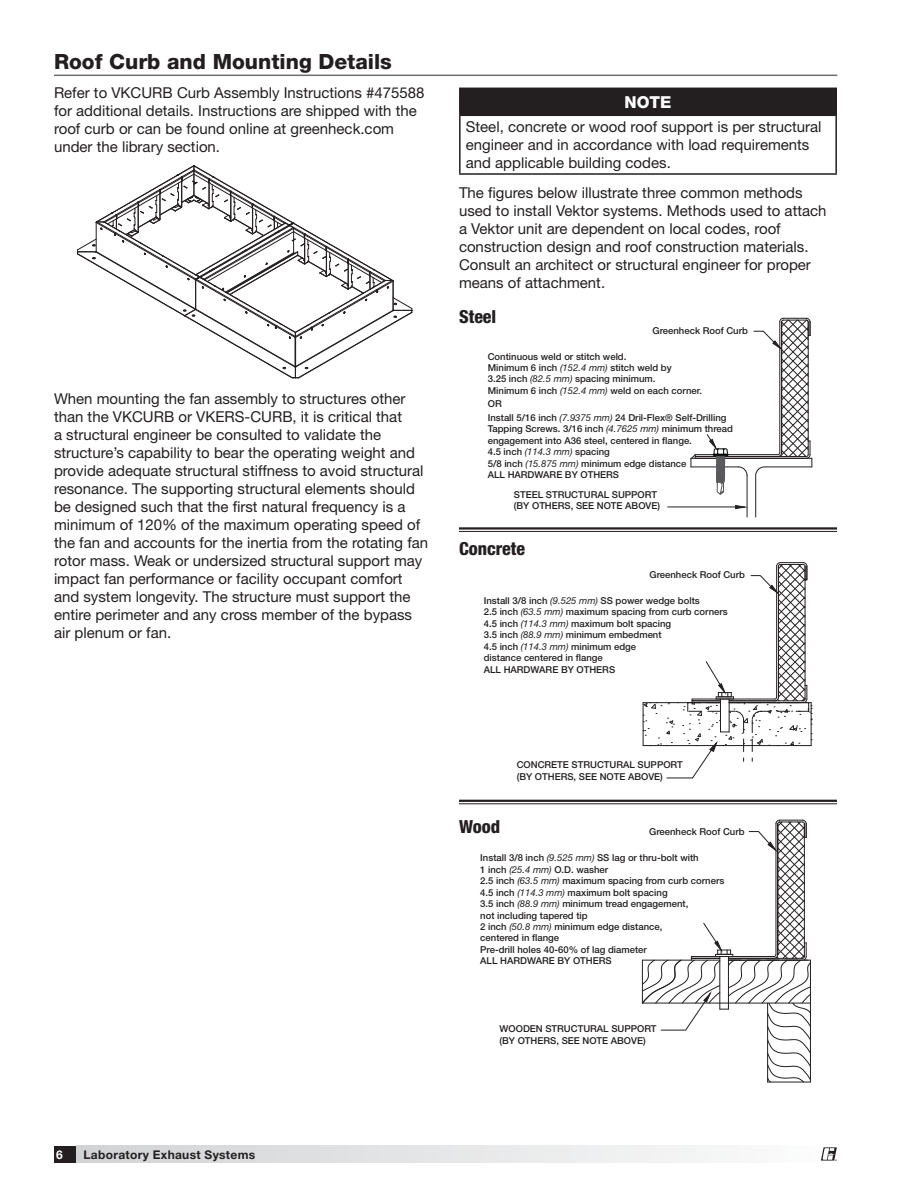
<style>
.page{position:relative;width:918px;height:1188px;background:#fff}
.page>*{position:absolute;margin:0;border:0;box-sizing:border-box;transform-origin:0 0}
.t1{font:800 21px "Helvetica Neue LT Std";color:#231f20}
.t2{font:800 condensed 18px "Helvetica Neue LT Std";color:#231f20}
.t3{font:800 16.5px "Helvetica Neue LT Std";color:#fff}
.t4{font:15px/18px "Helvetica Neue LT Std";color:#231f20}
.t5{font:700 12px "Helvetica Neue LT Std";letter-spacing:.025em;color:#231f20}
.t6{font:700 12px "Helvetica Neue LT Std";color:#fff}
.t7{font:500 9.6px/11.4px "Helvetica Neue LT Std";color:#221e1f}
.t8{font:700 2.1px "Helvetica Neue LT Std";color:#231f20}
.s1{font-weight:400;font-style:italic}
</style>
<div class="page">
<div style="left:54px;top:1146px;width:32px;height:17px;background:#231f20"></div>
<div style="left:77px;top:1146px;width:760px;height:17px;background:linear-gradient(to right,#d1d3d4,#fcfcfc)"></div>
<svg style="left:821px;top:1147px;width:16px;height:14px"></svg>
<svg style="left:77px;top:166px;width:336px;height:213px"></svg>
<div style="left:460px;top:88px;width:376px;height:27px;background:#231f20"></div>
<hr style="left:459px;top:88px;width:378px;height:1px;background:#231f20">
<hr style="left:459px;top:89px;width:2px;height:26px;background:#231f20">
<hr style="left:835px;top:89px;width:2px;height:26px;background:#231f20">
<hr style="left:459px;top:115px;width:378px;height:1px;background:#231f20">
<hr style="left:459px;top:116px;width:2px;height:57px;background:#231f20">
<hr style="left:835px;top:116px;width:2px;height:57px;background:#231f20">
<hr style="left:459px;top:173px;width:378px;height:2px;background:#231f20">
<svg style="left:642px;top:820px;width:169px;height:263px"></svg>
<hr style="left:695px;top:454px;width:83px;height:1px;background:#231f20">
<hr style="left:695px;top:456px;width:83px;height:1px;background:#231f20">
<hr style="left:691px;top:458px;width:121px;height:1px;background:#231f20">
<hr style="left:691px;top:467px;width:47px;height:1px;background:#231f20">
<svg style="left:691px;top:454px;width:5px;height:13px"></svg>
<hr style="left:668px;top:507px;width:68px;height:1px;background:#231f20">
<svg style="left:707px;top:434px;width:21px;height:61px"></svg>
<svg style="left:735px;top:318px;width:78px;height:199px"></svg>
<svg style="left:643px;top:562px;width:169px;height:217px"></svg>
<hr style="left:459px;top:527px;width:378px;height:3px;background:#231f20">
<hr style="left:459px;top:531px;width:378px;height:1px;background:#231f20">
<hr style="left:459px;top:800px;width:378px;height:2px;background:#231f20">
<hr style="left:459px;top:803px;width:378px;height:1px;background:#231f20">
<hr style="left:54px;top:75px;width:783px;height:1px;background:#6d6e70">
<h1 class="t1" style="left:54px;top:54px;width:339px">Roof Curb and Mounting Details</h1>
<p class="t4" style="left:54px;top:85px;width:372px">Refer to VKCURB Curb Assembly Instructions #475588 for additional details. Instructions are shipped with the roof curb or can be found online at greenheck.com under the library section.</p>
<p class="t4" style="left:54px;top:391px;width:376px">When mounting the fan assembly to structures other than the VKCURB or VKERS-CURB, it is critical that<br>a structural engineer be consulted to validate the structure’s capability to bear the operating weight and provide adequate structural stiffness to avoid structural resonance. The supporting structural elements should be designed such that the first natural frequency is a minimum of 120% of the maximum operating speed of the fan and accounts for the inertia from the rotating fan rotor mass. Weak or undersized structural support may impact fan performance or facility occupant comfort and system longevity. The structure must support the entire perimeter and any cross member of the bypass air plenum or fan.</p>
<p class="t3" style="left:624px;top:96px;width:49px">NOTE</p>
<p class="t4" style="left:466px;top:119px;width:357px">Steel, concrete or wood roof support is per structural engineer and in accordance with load requirements and applicable building codes.</p>
<p class="t4" style="left:459px;top:185px;width:369px">The figures below illustrate three common methods used to install Vektor systems. Methods used to attach a Vektor unit are dependent on local codes, roof construction design and roof construction materials.<br>Consult an architect or structural engineer for proper means of attachment.</p>
<p class="t2" style="left:459px;top:307px;width:39px">Steel</p>
<p class="t7" style="left:652px;top:326px;width:97px">Greenheck Roof Curb</p>
<p class="t7" style="left:488px;top:351px;width:216px">Continuous weld or stitch weld.<br>Minimum 6 inch <span class="s1">(152.4 mm)</span> stitch weld by<br>3.25 inch <span class="s1">(82.5 mm)</span> spacing minimum.<br>Minimum 6 inch <span class="s1">(152.4 mm)</span> weld on each corner.</p>
<p class="t7" style="left:488px;top:398px;width:240px;line-height:13.5px">OR<br>Install 5/16 inch <span class="s1">(7.9375 mm)</span> 24 Dril-Flex® Self-Drilling</p>
<p class="t7" style="left:488px;top:424px;width:247px">Tapping Screws. 3/16 inch <span class="s1">(4.7625 mm)</span> minimum thread engagement into A36 steel, centered in flange.<br>4.5 inch <span class="s1">(114.3 mm)</span> spacing<br>5/8 inch <span class="s1">(15.875 mm)</span> minimum edge distance<br>ALL HARDWARE BY OTHERS</p>
<p class="t7" style="left:514px;top:490px;width:148px">STEEL STRUCTURAL SUPPORT (BY OTHERS, SEE NOTE ABOVE)</p>
<p class="t2" style="left:459px;top:538px;width:68px">Concrete</p>
<p class="t7" style="left:649px;top:570px;width:97px">Greenheck Roof Curb</p>
<p class="t7" style="left:484px;top:596px;width:246px">Install 3/8 inch <span class="s1">(9.525 mm)</span> SS power wedge bolts<br>2.5 inch <span class="s1">(63.5 mm)</span> maximum spacing from curb corners 4.5 inch <span class="s1">(114.3 mm)</span> maximum bolt spacing<br>3.5 inch <span class="s1">(88.9 mm)</span> minimum embedment<br>4.5 inch <span class="s1">(114.3 mm)</span> minimum edge<br>distance centered in flange<br>ALL HARDWARE BY OTHERS</p>
<p class="t7" style="left:517px;top:760px;width:168px">CONCRETE STRUCTURAL SUPPORT (BY OTHERS, SEE NOTE ABOVE)</p>
<p class="t2" style="left:459px;top:816px;width:43px">Wood</p>
<p class="t7" style="left:649px;top:827px;width:97px">Greenheck Roof Curb</p>
<p class="t7" style="left:480px;top:853px;width:246px">Install 3/8 inch <span class="s1">(9.525 mm)</span> SS lag or thru-bolt with<br>1 inch <span class="s1">(25.4 mm)</span> O.D. washer<br>2.5 inch <span class="s1">(63.5 mm)</span> maximum spacing from curb corners 4.5 inch <span class="s1">(114.3 mm)</span> maximum bolt spacing<br>3.5 inch <span class="s1">(88.9 mm)</span> minimum tread engagement,<br>not including tapered tip<br>2 inch <span class="s1">(50.8 mm)</span> minimum edge distance,<br>centered in flange<br>Pre-drill holes 40-60% of lag diameter<br>ALL HARDWARE BY OTHERS</p>
<p class="t7" style="left:500px;top:1024px;width:159px">WOODEN STRUCTURAL SUPPORT (BY OTHERS, SEE NOTE ABOVE)</p>
<p class="t6" style="left:56px;top:1150px;width:8px">6</p>
<p class="t5" style="left:84px;top:1150px;width:173px">Laboratory Exhaust Systems</p>
<p class="t8" style="left:835px;top:1159px;width:3px">®</p>
</div>
